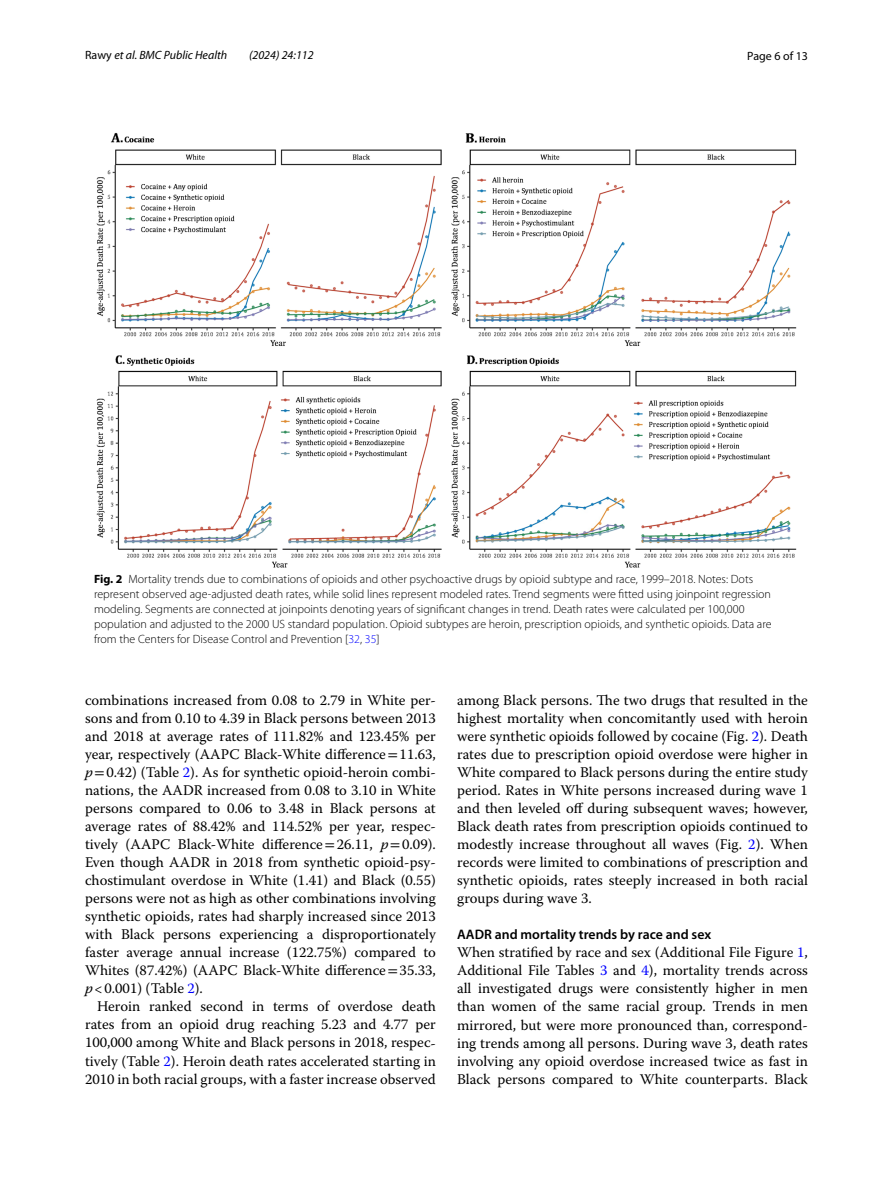
<style>
.page{position:relative;width:893px;height:1187px;background:#fff}
.page>*{position:absolute;margin:0;border:0;box-sizing:border-box;transform-origin:0 0}
.t1{font:14.7px/18px "Warnock Pro";color:#000;text-align:justify}
.t2{font:600 13.8px "Myriad Pro";color:#000}
.t3{font:300 12px/15px "Myriad Pro";color:#000}
.t4{font:italic 12px "Myriad Pro";color:#000}
.t5{font:12px "Myriad Pro";color:#000}
.s1{font-style:normal}
.s2{font-weight:700}
.s3{color:#00f}
.s4{font-family:"STIX"}
.s5{font-style:italic}
</style>
<div class="page">
<img style="left:96px;top:133px;width:701px;height:434px">
<p class="t4" style="left:85px;top:48px;width:144px"><span class="s1">Rawy</span> et al. BMC Public Health</p>
<p class="t4" style="left:249px;top:48px;width:66px">(2024) 24:112</p>
<p class="t5" style="left:747px;top:48px;width:62px">Page 6 of 13</p>
<p class="t3" style="left:94px;top:571px;width:679px"><span class="s2">Fig. 2</span> Mortality trends due to combinations of opioids and other psychoactive drugs by opioid subtype and race, 1999–2018. Notes: Dots represent observed age-adjusted death rates, while solid lines represent modeled rates. Trend segments were fitted using joinpoint regression modeling. Segments are connected at joinpoints denoting years of significant changes in trend. Death rates were calculated per 100,000 population and adjusted to the 2000 US standard population. Opioid subtypes are heroin, prescription opioids, and synthetic opioids. Data are from the Centers for Disease Control and Prevention [<span class="s3">32</span>, <span class="s3">35</span>]</p>
<p class="t1" style="left:85px;top:691px;width:352px">combinations increased from 0.08 to 2.79 in White per&shy;sons and from 0.10 to 4.39 in Black persons between 2013 and 2018 at average rates of 111.82% and 123.45% per year, respectively (AAPC Black-White difference<span class="s4">=</span>11.63, <span class="s5">p</span><span class="s4">=</span>0.42) (Table <span class="s3">2</span>). As for synthetic opioid-heroin combi&shy;nations, the AADR increased from 0.08 to 3.10 in White persons compared to 0.06 to 3.48 in Black persons at average rates of 88.42% and 114.52% per year, respec&shy;tively (AAPC Black-White difference<span class="s4">=</span>26.11, <span class="s5">p</span><span class="s4">=</span>0.09).<br>Even though AADR in 2018 from synthetic opioid-psy&shy;chostimulant overdose in White (1.41) and Black (0.55) persons were not as high as other combinations involving synthetic opioids, rates had sharply increased since 2013 with Black persons experiencing a disproportionately faster average annual increase (122.75%) compared to Whites (87.42%) (AAPC Black-White difference<span class="s4">=</span>35.33, <span class="s5">p</span>&lt;0.001) (Table <span class="s3">2</span>).</p>
<p class="t1" style="left:85px;top:997px;width:352px;text-indent:12px">Heroin ranked second in terms of overdose death rates from an opioid drug reaching 5.23 and 4.77 per 100,000 among White and Black persons in 2018, respec&shy;tively (Table <span class="s3">2</span>). Heroin death rates accelerated starting in 2010 in both racial groups, with a faster increase observed</p>
<p class="t1" style="left:457px;top:691px;width:352px">among Black persons. The two drugs that resulted in the highest mortality when concomitantly used with heroin were synthetic opioids followed by cocaine (Fig. <span class="s3">2</span>). Death rates due to prescription opioid overdose were higher in White compared to Black persons during the entire study period. Rates in White persons increased during wave 1 and then leveled off during subsequent waves; however, Black death rates from prescription opioids continued to modestly increase throughout all waves (Fig. <span class="s3">2</span>). When records were limited to combinations of prescription and synthetic opioids, rates steeply increased in both racial groups during wave 3.</p>
<p class="t2" style="left:457px;top:926px;width:256px">AADR and mortality trends by race and sex</p>
<p class="t1" style="left:457px;top:943px;width:352px">When stratified by race and sex (Additional File Figure <span class="s3">1</span>, Additional File Tables <span class="s3">3</span> and <span class="s3">4</span>), mortality trends across all investigated drugs were consistently higher in men than women of the same racial group. Trends in men mirrored, but were more pronounced than, correspond&shy;ing trends among all persons. During wave 3, death rates involving any opioid overdose increased twice as fast in Black persons compared to White counterparts. Black</p>
</div>
